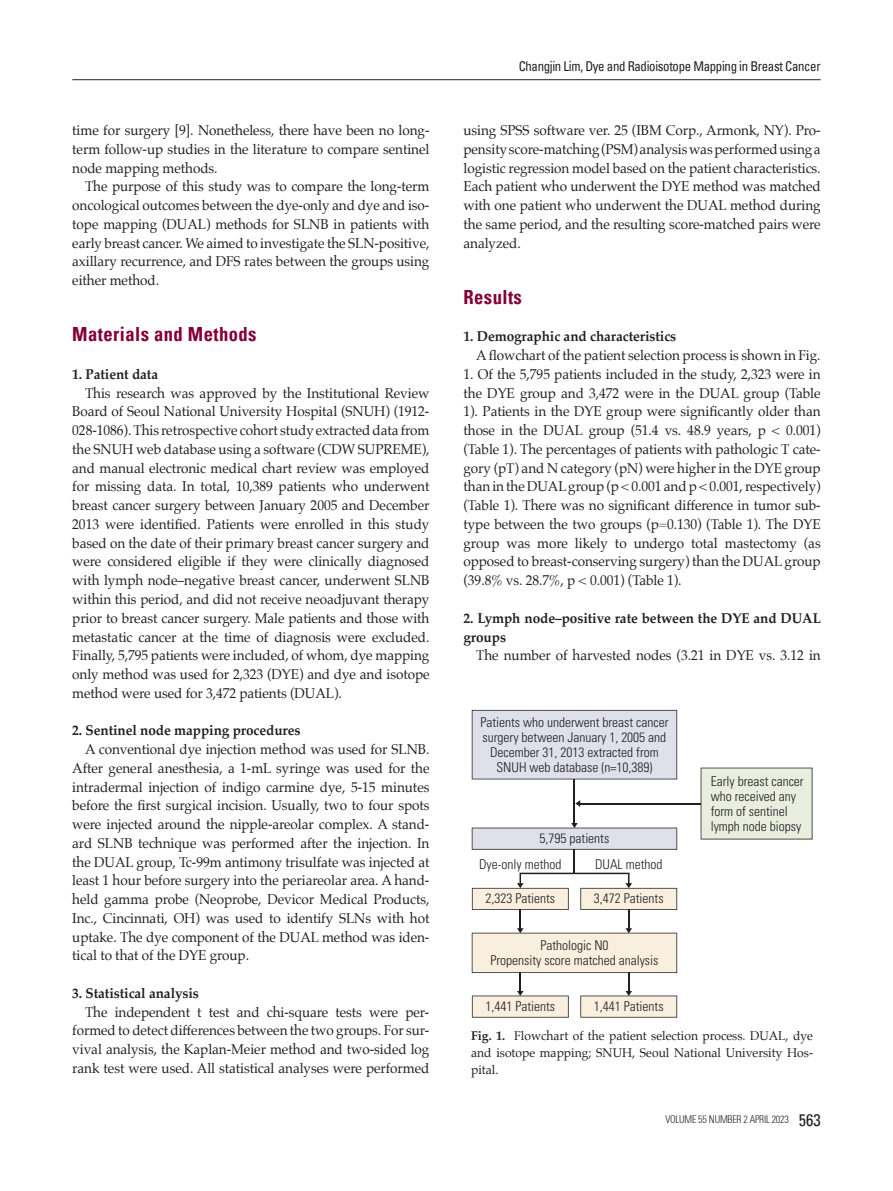
<style>
.page{position:relative;width:893px;height:1191px;background:#fff}
.page>*{position:absolute;margin:0;border:0;box-sizing:border-box;transform-origin:0 0}
.t1{font:700 condensed 19.5px "Univers";letter-spacing:.025em;color:#840037;scale:.95 1}
.t2{font:14.25px/18.8px "Palatino";letter-spacing:-.005em;color:#231f20;text-align:justify;scale:.95 1}
.t3{font:700 14.25px/18.8px "Palatino";letter-spacing:-.005em;color:#231f20;scale:.95 1}
.t4{font:300 condensed 13.5px/15px "Univers";color:#231f20;text-align:center}
.t5{font:condensed 13.5px "Univers";letter-spacing:-.025em;color:#231f20;scale:.95 1}
.t6{font:12.75px/17.2px "Palatino";color:#231f20;text-align:justify;scale:.95 1}
.t7{font:300 condensed 10.5px "Univers";letter-spacing:-.02em;color:#231f20;scale:.95 1}
.s1{font-weight:700}
.s2{font-weight:400;font-size:16.5px}
</style>
<div class="page">
<div style="left:701px;top:767px;width:111px;height:72px;background:#e9eedf"></div>
<div style="left:472px;top:710px;width:205px;height:69px;background:#dee0ea"></div>
<hr style="left:574px;top:779px;width:1px;height:46px;background:#231f20">
<svg style="left:575px;top:800px;width:5px;height:7px"></svg>
<hr style="left:579px;top:802px;width:122px;height:2px;background:#231f20">
<svg style="left:472px;top:823px;width:205px;height:194px"></svg>
<hr style="left:72px;top:79px;width:749px;height:1px;background:#231f20">
<p class="t2" style="left:72px;top:121px;width:377px">time for surgery [9]. Nonetheless, there have been no long&shy;term follow-up studies in the literature to compare sentinel node mapping methods.</p>
<p class="t2" style="left:72px;top:177px;width:378px;text-indent:13px">The purpose of this study was to compare the long-term oncological outcomes between the dye-only and dye and iso&shy;tope mapping (DUAL) methods for SLNB in patients with early breast cancer. We aimed to investigate the SLN-positive, axillary recurrence, and DFS rates between the groups using either method.</p>
<p class="t1" style="left:72px;top:322px;width:195px">Materials and Methods</p>
<p class="t3" style="left:72px;top:364px;width:92px">1. Patient data</p>
<p class="t2" style="left:72px;top:383px;width:378px;text-indent:13px">This research was approved by the Institutional Review Board of Seoul National University Hospital (SNUH) (1912- 028-1086). This retrospective cohort study extracted data from the SNUH web database using a software (CDW SUPREME), and manual electronic medical chart review was employed for missing data. In total, 10,389 patients who underwent breast cancer surgery between January 2005 and December 2013 were identified. Patients were enrolled in this study based on the date of their primary breast cancer surgery and were considered eligible if they were clinically diagnosed with lymph node–negative breast cancer, underwent SLNB within this period, and did not receive neoadjuvant therapy prior to breast cancer surgery. Male patients and those with metastatic cancer at the time of diagnosis were excluded.<br>Finally, 5,795 patients were included, of whom, dye mapping only method was used for 2,323 (DYE) and dye and isotope method were used for 3,472 patients (DUAL).</p>
<p class="t3" style="left:72px;top:720px;width:242px">2. Sentinel node mapping procedures</p>
<p class="t2" style="left:72px;top:739px;width:378px;text-indent:13px">A conventional dye injection method was used for SLNB.<br>After general anesthesia, a 1-mL syringe was used for the intradermal injection of indigo carmine dye, 5-15 minutes before the first surgical incision. Usually, two to four spots were injected around the nipple-areolar complex. A stand&shy;ard SLNB technique was performed after the injection. In the DUAL group, Tc-99m antimony trisulfate was injected at least 1 hour before surgery into the periareolar area. A hand&shy;held gamma probe (Neoprobe, Devicor Medical Products, Inc., Cincinnati, OH) was used to identify SLNs with hot uptake. The dye component of the DUAL method was iden&shy;tical to that of the DYE group.</p>
<p class="t3" style="left:72px;top:983px;width:135px">3. Statistical analysis</p>
<p class="t2" style="left:72px;top:1002px;width:377px;text-indent:13px">The independent t test and chi-square tests were per&shy;formed to detect differences between the two groups. For sur&shy;vival analysis, the Kaplan-Meier method and two-sided log rank test were used. All statistical analyses were performed</p>
<p class="t5" style="left:519px;top:57px;width:319px">Changjin Lim, Dye and Radioisotope Mapping in Breast Cancer</p>
<p class="t2" style="left:463px;top:121px;width:377px">using SPSS software ver. 25 (IBM Corp., Armonk, NY). Pro&shy;pensity score-matching (PSM) analysis was performed using a logistic regression model based on the patient characteristics.<br>Each patient who underwent the DYE method was matched with one patient who underwent the DUAL method during the same period, and the resulting score-matched pairs were analyzed.</p>
<p class="t1" style="left:463px;top:285px;width:63px">Results</p>
<p class="t3" style="left:463px;top:327px;width:226px">1. Demographic and characteristics</p>
<p class="t2" style="left:476px;top:346px;width:364px">A flowchart of the patient selection process is shown in Fig.</p>
<p class="t2" style="left:463px;top:364px;width:378px">1. Of the 5,795 patients included in the study, 2,323 were in the DYE group and 3,472 were in the DUAL group (Table 1). Patients in the DYE group were significantly older than those in the DUAL group (51.4 vs. 48.9 years, p &lt; 0.001) (Table 1). The percentages of patients with pathologic T cate&shy;gory (pT) and N category (pN) were higher in the DYE group than in the DUAL group (p &lt; 0.001 and p &lt; 0.001, respectively) (Table 1). There was no significant difference in tumor sub&shy;type between the two groups (p=0.130) (Table 1). The DYE group was more likely to undergo total mastectomy (as opposed to breast-conserving surgery) than the DUAL group (39.8% vs. 28.7%, p &lt; 0.001) (Table 1).</p>
<p class="t3" style="left:463px;top:608px;width:378px">2. Lymph node–positive rate between the DYE and DUAL groups</p>
<p class="t2" style="left:476px;top:646px;width:364px">The number of harvested nodes (3.21 in DYE vs. 3.12 in</p>
<p class="t4" style="left:480px;top:714px;width:190px">Patients who underwent breast cancer surgery between January 1, 2005 and December 31, 2013 extracted from SNUH web database (n=10,389)</p>
<p class="t4" style="left:540px;top:830px;width:71px">5,795 patients</p>
<p class="t4" style="left:479px;top:856px;width:84px">Dye-only method</p>
<p class="t4" style="left:595px;top:856px;width:69px">DUAL method</p>
<p class="t4" style="left:594px;top:890px;width:71px">3,472 Patients</p>
<p class="t4" style="left:485px;top:890px;width:71px">2,323 Patients</p>
<p class="t4" style="left:490px;top:937px;width:169px">Pathologic N0<br>Propensity score matched analysis</p>
<p class="t4" style="left:711px;top:773px;width:94px;text-align:left">Early breast cancer who received any form of sentinel lymph node biopsy</p>
<p class="t4" style="left:485px;top:998px;width:71px">1,441 Patients</p>
<p class="t4" style="left:594px;top:998px;width:71px">1,441 Patients</p>
<p class="t6" style="left:471px;top:1026px;width:361px"><span class="s1">Fig. 1.</span> Flowchart of the patient selection process. DUAL, dye and isotope mapping; SNUH, Seoul National University Hos&shy;pital.</p>
<p class="t7" style="left:665px;top:1113px;width:165px">VOLUME 55 NUMBER 2 APRIL 2023 <span class="s2">563</span></p>
</div>
